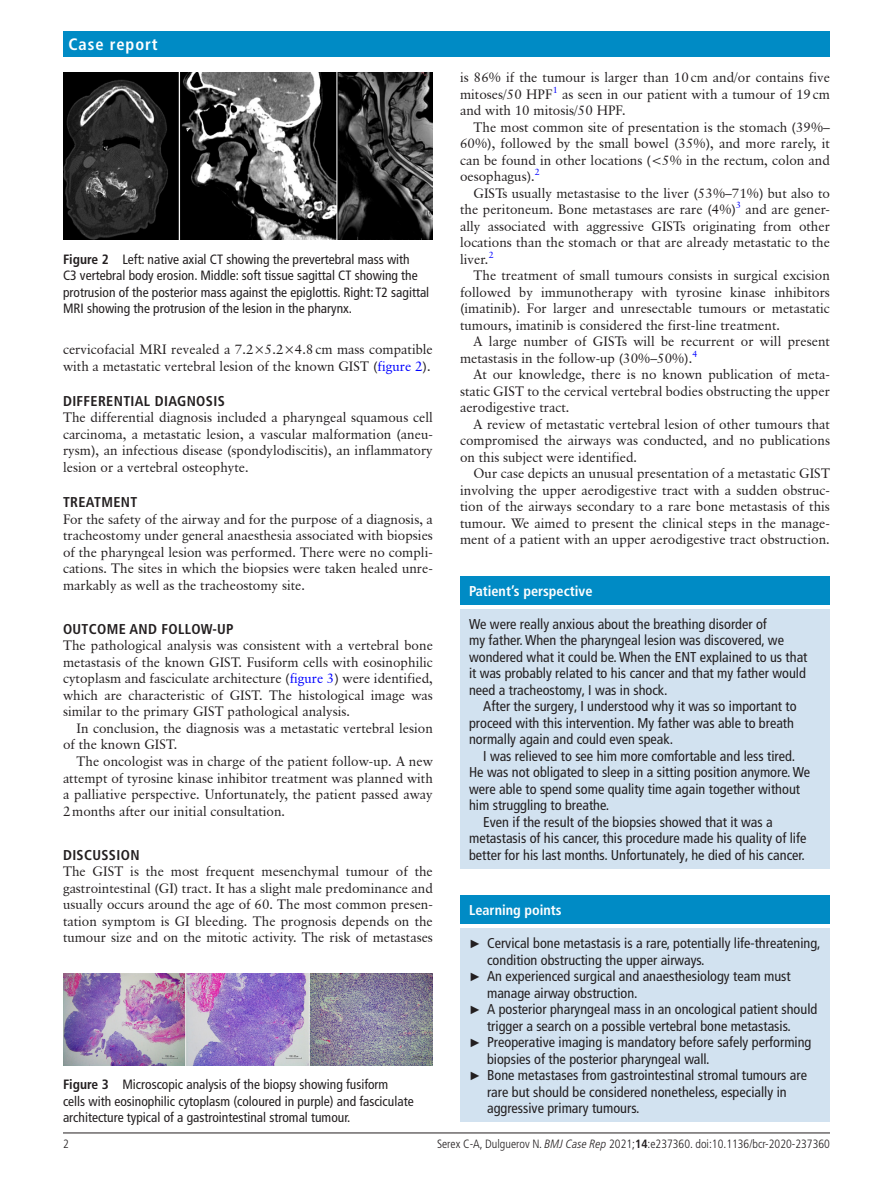
<style>
.page{position:relative;width:893px;height:1191px;background:#fff}
.page>*{position:absolute;margin:0;border:0;box-sizing:border-box;transform-origin:0 0}
.t1{font:700 condensed 16.5px "Frutiger LT Pro";letter-spacing:.055em;color:#fff}
.t2{font:condensed 14.25px/16.5px "Frutiger LT Pro";color:#231f20}
.t3{font:700 condensed 14.25px "Frutiger LT Pro";letter-spacing:.025em;color:#231f20}
.t4{font:700 condensed 14.25px "Frutiger LT Pro";color:#fff}
.t5{font:13.5px/16.5px "Classical Garamond BT";color:#231f20;text-align:justify}
.t6{font:condensed 13.5px/16.5px "Frutiger LT Pro";color:#231f20}
.t7{font:300 condensed 12px "Frutiger LT Pro";color:#231f20}
.s1{font-weight:700}
.s2{color:#00f}
.s3{font-family:"Arial";font-stretch:normal;font-size:12px}
.s4{font-style:italic}
</style>
<div class="page">
<hr style="left:63px;top:1132px;width:767px;height:1px;background:#231f20">
<div style="left:63px;top:31px;width:767px;height:25px;background:#008bc5"></div>
<img style="left:63px;top:72px;width:370px;height:167px">
<img style="left:63px;top:973px;width:370px;height:92px">
<div style="left:460px;top:576px;width:370px;height:28px;background:#008bc5"></div>
<div style="left:460px;top:609px;width:370px;height:259px;background:#d2e2f0"></div>
<div style="left:460px;top:895px;width:370px;height:29px;background:#008bc5"></div>
<div style="left:460px;top:928px;width:370px;height:194px;background:#d2e2f0"></div>
<p class="t1" style="left:69px;top:34px;width:91px">Case report</p>
<p class="t6" style="left:63px;top:251px;width:368px"><span class="s1">Figure 2</span> Left: native axial CT showing the prevertebral mass with<br>C3 vertebral body erosion. Middle: soft tissue sagittal CT showing the protrusion of the posterior mass against the epiglottis. Right: T2 sagittal MRI showing the protrusion of the lesion in the pharynx.</p>
<p class="t5" style="left:63px;top:341px;width:371px">cervicofacial MRI revealed a 7.2×5.2×4.8cm mass compatible with a metastatic vertebral lesion of the known GIST (<span class="s2">figure 2</span>).</p>
<p class="t3" style="left:63px;top:392px;width:163px">DIFFERENTIAL DIAGNOSIS</p>
<p class="t5" style="left:63px;top:409px;width:371px">The differential diagnosis included a pharyngeal squamous cell carcinoma, a metastatic lesion, a vascular malformation (aneu&shy;rysm), an infectious disease (spondylodiscitis), an inflammatory lesion or a vertebral osteophyte.</p>
<p class="t3" style="left:63px;top:494px;width:76px">TREATMENT</p>
<p class="t5" style="left:63px;top:510px;width:371px">For the safety of the airway and for the purpose of a diagnosis, a tracheostomy under general anaesthesia associated with biopsies of the pharyngeal lesion was performed. There were no compli&shy;cations. The sites in which the biopsies were taken healed unre&shy;markably as well as the tracheostomy site.</p>
<p class="t3" style="left:63px;top:620px;width:172px">OUTCOME AND FOLLOW-UP</p>
<p class="t5" style="left:63px;top:637px;width:371px">The pathological analysis was consistent with a vertebral bone metastasis of the known GIST. Fusiform cells with eosinophilic cytoplasm and fasciculate architecture (<span class="s2">figure 3</span>) were identified, which are characteristic of GIST. The histological image was similar to the primary GIST pathological analysis.</p>
<p class="t5" style="left:63px;top:720px;width:371px;text-indent:14px">In conclusion, the diagnosis was a metastatic vertebral lesion of the known GIST.</p>
<p class="t5" style="left:63px;top:753px;width:371px;text-indent:14px">The oncologist was in charge of the patient follow-up. A new attempt of tyrosine kinase inhibitor treatment was planned with a palliative perspective. Unfortunately, the patient passed away 2months after our initial consultation.</p>
<p class="t3" style="left:63px;top:846px;width:78px">DISCUSSION</p>
<p class="t5" style="left:63px;top:863px;width:371px">The GIST is the most frequent mesenchymal tumour of the gastrointestinal (GI) tract. It has a slight male predominance and usually occurs around the age of 60. The most common presen&shy;tation symptom is GI bleeding. The prognosis depends on the tumour size and on the mitotic activity. The risk of metastases</p>
<p class="t6" style="left:63px;top:1076px;width:352px"><span class="s1">Figure 3</span> Microscopic analysis of the biopsy showing fusiform cells with eosinophilic cytoplasm (coloured in purple) and fasciculate architecture typical of a gastrointestinal stromal tumour.</p>
<p class="t5" style="left:460px;top:69px;width:371px">is 86% if the tumour is larger than 10cm and/or contains five mitoses/50 HPF<sup>1</sup> as seen in our patient with a tumour of 19cm and with 10 mitosis/50 HPF.</p>
<p class="t5" style="left:460px;top:119px;width:371px;text-indent:14px">The most common site of presentation is the stomach (39%– 60%), followed by the small bowel (35%), and more rarely, it can be found in other locations (&lt;5% in the rectum, colon and oesophagus).<sup>2</sup></p>
<p class="t5" style="left:460px;top:185px;width:371px;text-indent:14px">GISTs usually metastasise to the liver (53%–71%) but also to the peritoneum. Bone metastases are rare (4%)<sup>3</sup> and are gener&shy;ally associated with aggressive GISTs originating from other locations than the stomach or that are already metastatic to the liver.<sup>2</sup></p>
<p class="t5" style="left:460px;top:267px;width:371px;text-indent:14px">The treatment of small tumours consists in surgical excision followed by immunotherapy with tyrosine kinase inhibitors (imatinib). For larger and unresectable tumours or metastatic tumours, imatinib is considered the first-line treatment.</p>
<p class="t5" style="left:460px;top:333px;width:371px;text-indent:14px">A large number of GISTs will be recurrent or will present metastasis in the follow-up (30%–50%).<sup>4</sup></p>
<p class="t5" style="left:460px;top:366px;width:371px;text-indent:14px">At our knowledge, there is no known publication of meta&shy;static GIST to the cervical vertebral bodies obstructing the upper aerodigestive tract.</p>
<p class="t5" style="left:460px;top:416px;width:371px;text-indent:14px">A review of metastatic vertebral lesion of other tumours that compromised the airways was conducted, and no publications on this subject were identified.</p>
<p class="t5" style="left:460px;top:465px;width:371px;text-indent:14px">Our case depicts an unusual presentation of a metastatic GIST involving the upper aerodigestive tract with a sudden obstruc&shy;tion of the airways secondary to a rare bone metastasis of this tumour. We aimed to present the clinical steps in the manage&shy;ment of a patient with an upper aerodigestive tract obstruction.</p>
<p class="t4" style="left:469px;top:582px;width:125px">Patient’s perspective</p>
<p class="t2" style="left:469px;top:615px;width:340px">We were really anxious about the breathing disorder of<br>my father. When the pharyngeal lesion was discovered, we wondered what it could be. When the ENT explained to us that it was probably related to his cancer and that my father would need a tracheostomy, I was in shock.</p>
<p class="t2" style="left:469px;top:698px;width:329px;text-indent:14px">After the surgery, I understood why it was so important to proceed with this intervention. My father was able to breath normally again and could even speak.</p>
<p class="t2" style="left:483px;top:747px;width:313px">I was relieved to see him more comfortable and less tired.</p>
<p class="t2" style="left:469px;top:764px;width:343px">He was not obligated to sleep in a sitting position anymore. We</p>
<p class="t2" style="left:469px;top:780px;width:332px">were able to spend some quality time again together without</p>
<p class="t2" style="left:469px;top:797px;width:142px">him struggling to breathe.</p>
<p class="t2" style="left:483px;top:813px;width:291px">Even if the result of the biopsies showed that it was a</p>
<p class="t2" style="left:469px;top:830px;width:339px">metastasis of his cancer, this procedure made his quality of life</p>
<p class="t2" style="left:469px;top:846px;width:337px">better for his last months. Unfortunately, he died of his cancer.</p>
<p class="t4" style="left:469px;top:902px;width:94px">Learning points</p>
<p class="t2" style="left:469px;top:935px;width:353px"><span class="s3">►</span> Cervical bone metastasis is a rare, potentially life-threatening,</p>
<p class="t2" style="left:487px;top:951px;width:219px">condition obstructing the upper airways.</p>
<p class="t2" style="left:469px;top:968px;width:323px"><span class="s3">►</span> An experienced surgical and anaesthesiology team must</p>
<p class="t2" style="left:487px;top:984px;width:152px">manage airway obstruction.</p>
<p class="t2" style="left:469px;top:1001px;width:350px"><span class="s3">►</span> A posterior pharyngeal mass in an oncological patient should</p>
<p class="t2" style="left:487px;top:1017px;width:305px">trigger a search on a possible vertebral bone metastasis.</p>
<p class="t2" style="left:469px;top:1034px;width:344px"><span class="s3">►</span> Preoperative imaging is mandatory before safely performing</p>
<p class="t2" style="left:487px;top:1050px;width:224px">biopsies of the posterior pharyngeal wall.</p>
<p class="t2" style="left:469px;top:1067px;width:339px"><span class="s3">►</span> Bone metastases from gastrointestinal stromal tumours are</p>
<p class="t2" style="left:487px;top:1083px;width:301px">rare but should be considered nonetheless, especially in</p>
<p class="t2" style="left:487px;top:1100px;width:154px">aggressive primary tumours.</p>
<p class="t7" style="left:63px;top:1136px;width:7px">2</p>
<p class="t7" style="left:437px;top:1136px;width:394px">Serex C-A, Dulguerov N. <span class="s4">BMJ Case Rep</span> 2021;<span class="s1">14</span>:e237360. doi:10.1136/bcr-2020-237360</p>
</div>
